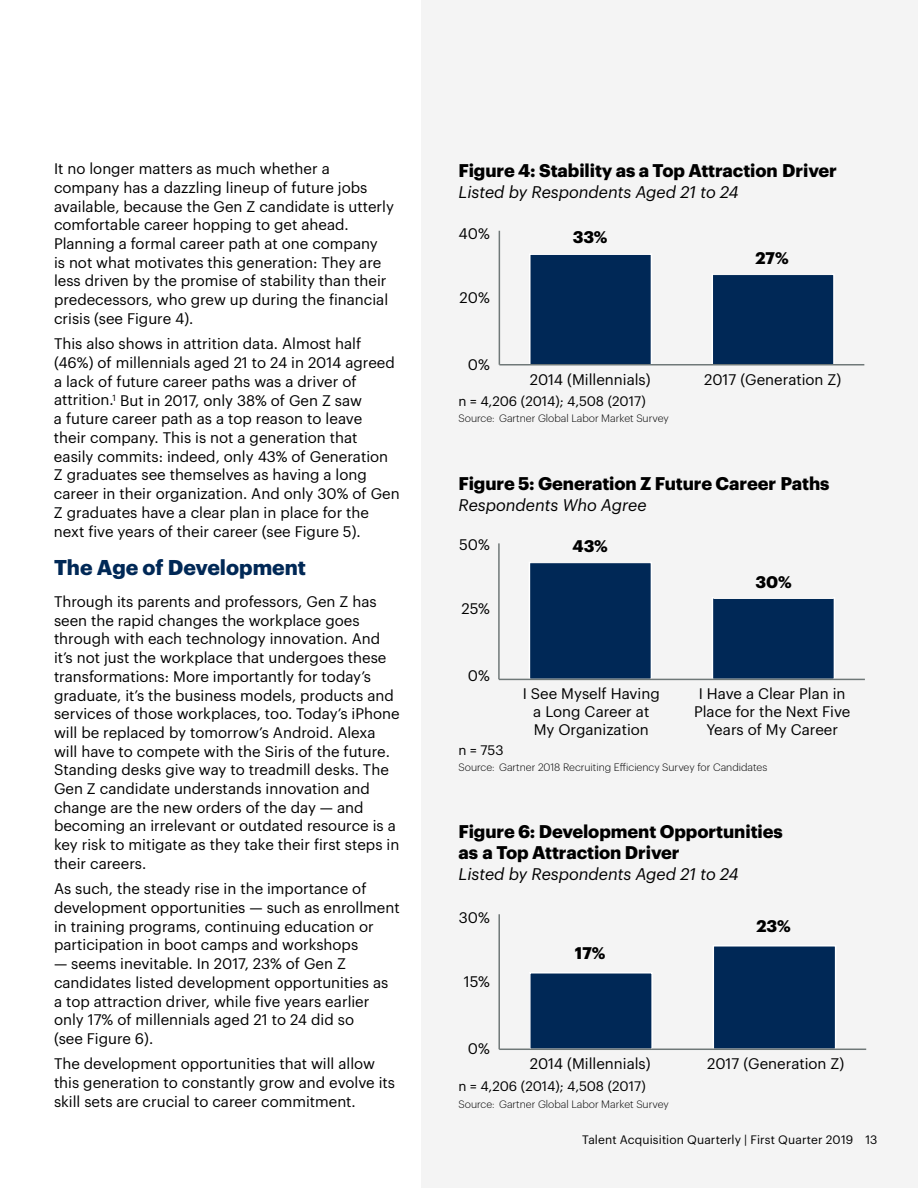
<style>
.page{position:relative;width:918px;height:1188px;background:#fff}
.page>*{position:absolute;margin:0;border:0;box-sizing:border-box;transform-origin:0 0}
.t1{font:700 21px "Graphik";color:#002856}
.t2{font:700 18px/21px "Graphik";letter-spacing:-.005em;color:#000}
.t3{font:italic 16.5px "Graphik";color:#000}
.t4{font:700 16.5px "Graphik";color:#000}
.t5{font:15px/18.8px "Graphik";color:#000}
.t6{font:13.5px "Graphik";letter-spacing:-.005em;color:#000}
.t7{font:12px "Graphik";letter-spacing:.01em;color:#000}
.t8{font:300 10.5px "Graphik";color:#000}
</style>
<div class="page">
<div style="left:422px;top:0;width:496px;height:1188px;background:#f4f4f4"></div>
<div style="left:530px;top:254px;width:121px;height:111px;background:#002856"></div>
<div style="left:529px;top:253px;width:123px;height:113px;border:2px solid #fff"></div>
<div style="left:712px;top:274px;width:122px;height:91px;background:#002856"></div>
<div style="left:712px;top:274px;width:123px;height:92px;border:2px solid #fff"></div>
<hr style="left:499px;top:231px;width:1px;height:134px;background:#6f7878">
<hr style="left:499px;top:364px;width:365px;height:2px;background:#6f7878">
<div style="left:531px;top:229px;width:119px;height:25px;background:#f4f4f4"></div>
<div style="left:713px;top:250px;width:118px;height:25px;background:#f4f4f4"></div>
<div style="left:529px;top:562px;width:122px;height:117px;background:#002856"></div>
<div style="left:529px;top:562px;width:123px;height:118px;border:2px solid #fff"></div>
<div style="left:712px;top:598px;width:122px;height:81px;background:#002856"></div>
<div style="left:712px;top:597px;width:123px;height:83px;border:2px solid #fff"></div>
<hr style="left:498px;top:543px;width:2px;height:136px;background:#6f7878">
<hr style="left:499px;top:679px;width:366px;height:1px;background:#6f7878">
<div style="left:531px;top:538px;width:119px;height:25px;background:#f4f4f4"></div>
<div style="left:714px;top:574px;width:119px;height:25px;background:#f4f4f4"></div>
<div style="left:530px;top:973px;width:122px;height:76px;background:#002856"></div>
<div style="left:529px;top:972px;width:124px;height:78px;border:2px solid #fff"></div>
<div style="left:713px;top:946px;width:123px;height:103px;background:#002856"></div>
<div style="left:713px;top:945px;width:123px;height:105px;border:2px solid #fff"></div>
<hr style="left:498px;top:914px;width:2px;height:135px;background:#6f7878">
<hr style="left:499px;top:1049px;width:367px;height:1px;background:#6f7878">
<p class="t5" style="left:54px;top:158px;width:342px">It no longer matters as much whether a company has a dazzling lineup of future jobs available, because the Gen Z candidate is utterly comfortable career hopping to get ahead.<br>Planning a formal career path at one company<br>is not what motivates this generation: They are less driven by the promise of stability than their predecessors, who grew up during the financial crisis (see Figure 4).</p>
<p class="t5" style="left:54px;top:333px;width:347px">This also shows in attrition data. Almost half (46%) of millennials aged 21 to 24 in 2014 agreed a lack of future career paths was a driver of attrition.<sup>1</sup> But in 2017, only 38% of Gen Z saw<br>a future career path as a top reason to leave<br>their company. This is not a generation that easily commits: indeed, only 43% of Generation Z graduates see themselves as having a long career in their organization. And only 30% of Gen Z graduates have a clear plan in place for the next five years of their career (see Figure 5).</p>
<h1 class="t1" style="left:54px;top:551px;width:254px">The Age of Development</h1>
<p class="t5" style="left:54px;top:591px;width:347px">Through its parents and professors, Gen Z has seen the rapid changes the workplace goes through with each technology innovation. And it’s not just the workplace that undergoes these transformations: More importantly for today’s graduate, it’s the business models, products and services of those workplaces, too. Today’s iPhone will be replaced by tomorrow’s Android. Alexa will have to compete with the Siris of the future.<br>Standing desks give way to treadmill desks. The Gen Z candidate understands innovation and change are the new orders of the day — and becoming an irrelevant or outdated resource is a key risk to mitigate as they take their first steps in their careers.</p>
<p class="t5" style="left:54px;top:878px;width:347px">As such, the steady rise in the importance of development opportunities — such as enrollment in training programs, continuing education or participation in boot camps and workshops</p>
<p class="t5" style="left:54px;top:953px;width:336px">— seems inevitable. In 2017, 23% of Gen Z candidates listed development opportunities as a top attraction driver, while five years earlier only 17% of millennials aged 21 to 24 did so<br>(see Figure 6).</p>
<p class="t5" style="left:54px;top:1053px;width:343px">The development opportunities that will allow this generation to constantly grow and evolve its skill sets are crucial to career commitment.</p>
<p class="t2" style="left:459px;top:158px;width:380px">Figure 4: Stability as a Top Attraction Driver</p>
<p class="t3" style="left:459px;top:179px;width:282px">Listed by Respondents Aged 21 to 24</p>
<p class="t5" style="left:462px;top:219px;width:33px">40%</p>
<p class="t5" style="left:459px;top:223px;width:33px">40%</p>
<p class="t5" style="left:462px;top:285px;width:32px">20%</p>
<p class="t5" style="left:460px;top:287px;width:32px">20%</p>
<p class="t5" style="left:471px;top:352px;width:23px">0%</p>
<p class="t5" style="left:468px;top:354px;width:23px">0%</p>
<p class="t4" style="left:573px;top:228px;width:37px">33%</p>
<p class="t4" style="left:756px;top:247px;width:35px">27%</p>
<p class="t5" style="left:530px;top:369px;width:122px">2014 (Millennials)</p>
<p class="t5" style="left:704px;top:369px;width:139px">2017 (Generation Z)</p>
<p class="t6" style="left:459px;top:391px;width:189px">n = 4,206 (2014); 4,508 (2017)</p>
<p class="t8" style="left:459px;top:411px;width:212px">Source: Gartner Global Labor Market Survey</p>
<p class="t2" style="left:459px;top:471px;width:372px">Figure 5: Generation Z Future Career Paths</p>
<p class="t3" style="left:459px;top:492px;width:189px">Respondents Who Agree</p>
<p class="t5" style="left:462px;top:531px;width:32px">50%</p>
<p class="t5" style="left:459px;top:534px;width:32px">50%</p>
<p class="t5" style="left:461px;top:598px;width:30px">25%</p>
<p class="t5" style="left:463px;top:599px;width:30px">25%</p>
<p class="t5" style="left:468px;top:665px;width:23px">0%</p>
<p class="t4" style="left:571px;top:536px;width:37px">43%</p>
<p class="t4" style="left:754px;top:570px;width:38px">30%</p>
<p class="t5" style="left:523px;top:683px;width:139px;line-height:18px;text-align:center">I See Myself Having a Long Career at<br>My Organization</p>
<p class="t5" style="left:694px;top:683px;width:158px;line-height:18px;text-align:center">I Have a Clear Plan in<br>Place for the Next Five<br>Years of My Career</p>
<p class="t6" style="left:459px;top:739px;width:46px">n = 753</p>
<p class="t8" style="left:459px;top:760px;width:310px">Source: Gartner 2018 Recruiting Efficiency Survey for Candidates</p>
<p class="t2" style="left:459px;top:820px;width:326px">Figure 6: Development Opportunities as a Top Attraction Driver</p>
<p class="t3" style="left:459px;top:862px;width:282px">Listed by Respondents Aged 21 to 24</p>
<p class="t5" style="left:462px;top:902px;width:33px">30%</p>
<p class="t5" style="left:459px;top:907px;width:33px">30%</p>
<p class="t5" style="left:467px;top:970px;width:28px">15%</p>
<p class="t5" style="left:464px;top:971px;width:28px">15%</p>
<p class="t5" style="left:471px;top:1037px;width:23px">0%</p>
<p class="t5" style="left:468px;top:1038px;width:23px">0%</p>
<p class="t4" style="left:575px;top:940px;width:32px">17%</p>
<p class="t4" style="left:575px;top:946px;width:32px">17%</p>
<p class="t4" style="left:757px;top:913px;width:36px">23%</p>
<p class="t4" style="left:756px;top:919px;width:36px">23%</p>
<p class="t5" style="left:530px;top:1053px;width:122px">2014 (Millennials)</p>
<p class="t5" style="left:707px;top:1053px;width:139px">2017 (Generation Z)</p>
<p class="t6" style="left:459px;top:1076px;width:189px">n = 4,206 (2014); 4,508 (2017)</p>
<p class="t8" style="left:459px;top:1097px;width:212px">Source: Gartner Global Labor Market Survey</p>
<p class="t7" style="left:582px;top:1130px;width:297px">Talent Acquisition Quarterly | First Quarter 2019 13</p>
</div>
